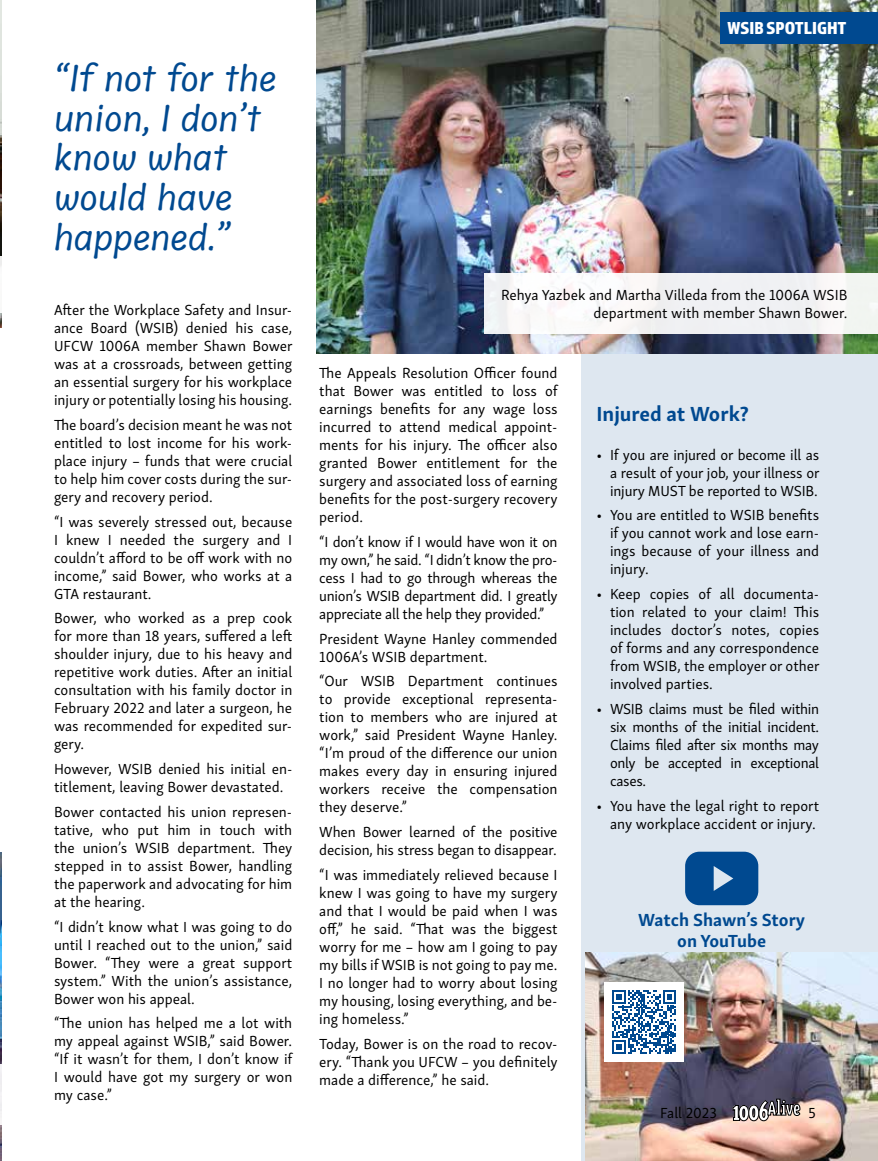
<style>
.page{position:relative;width:878px;height:1161px;background:#fff}
.page>*{position:absolute;margin:0;border:0;box-sizing:border-box;transform-origin:0 0}
.t1{font:33px/39.6px "Annai MN";color:#004990}
.t2{font:700 21px "Skolar Sans";color:#004990}
.t3{font:700 18px/21.6px "Skolar Sans";color:#004990;text-align:center}
.t4{font:18px "Almaq Refined";color:#fff}
.t5{font:15px/18px "Skolar Sans";color:#000;text-align:justify}
.s1{font-family:"Triplex Cond Serif OT";font-weight:900;font-size:32.55px;color:#fff}
.s2{font-family:"Triplex Cond Serif OT";font-weight:900;font-size:31.95px;color:#fff}
.s3{font-family:"Triplex Cond Serif OT";font-weight:900;font-size:32.7px;color:#fff}
.s4{font-family:"Triplex Cond Serif OT";font-weight:900;font-size:32.4px;color:#fff}
</style>
<div class="page">
<div style="left:581px;top:334px;width:297px;height:827px;background:#dee7f0"></div>
<img style="left:0;top:0;width:1px;height:328px">
<img style="left:316px;top:0;width:562px;height:353px">
<img style="left:585px;top:952px;width:293px;height:209px">
<div style="left:604px;top:982px;width:80px;height:80px;background:#fff"></div>
<svg style="left:612px;top:990px;width:64px;height:64px"></svg>
<div style="left:720px;top:12px;width:158px;height:32px;background:#004990"></div>
<img style="left:0;top:853px;width:1px;height:308px">
<hr style="left:0;top:1064px;width:1px;height:61px;background:#fff">
<div style="left:484px;top:274px;width:394px;height:60px;background:#f1f4f4"></div>
<hr style="left:0;top:257px;width:1px;height:56px;background:#fff">
<svg style="left:685px;top:852px;width:73px;height:53px"></svg>
<svg style="left:732px;top:1099px;width:68px;height:22px"></svg>
<h1 class="t1" style="left:54px;top:60px;width:224px">“If not for the union, I don’t know what would have happened.”</h1>
<p class="t5" style="left:54px;top:300px;width:240px">After the Workplace Safety and Insur&shy;ance Board (WSIB) denied his case, UFCW 1006A member Shawn Bower was at a crossroads, between getting an essential surgery for his workplace injury or potentially losing his housing.</p>
<p class="t5" style="left:54px;top:414px;width:240px">The board’s decision meant he was not entitled to lost income for his work&shy;place injury – funds that were crucial to help him cover costs during the sur&shy;gery and recovery period.</p>
<p class="t5" style="left:54px;top:511px;width:240px">“I was severely stressed out, because I knew I needed the surgery and I couldn’t afford to be off work with no income,” said Bower, who works at a GTA restaurant.</p>
<p class="t5" style="left:54px;top:608px;width:240px">Bower, who worked as a prep cook for more than 18 years, suffered a left shoulder injury, due to his heavy and repetitive work duties. After an initial consultation with his family doctor in February 2022 and later a surgeon, he was recommended for expedited sur&shy;gery.</p>
<p class="t5" style="left:54px;top:759px;width:240px">However, WSIB denied his initial en&shy;titlement, leaving Bower devastated.</p>
<p class="t5" style="left:54px;top:801px;width:240px">Bower contacted his union represen&shy;tative, who put him in touch with the union’s WSIB department. They stepped in to assist Bower, handling the paperwork and advocating for him at the hearing.</p>
<p class="t5" style="left:54px;top:916px;width:240px">“I didn’t know what I was going to do until I reached out to the union,” said Bower. “They were a great support system.” With the union’s assistance, Bower won his appeal.</p>
<p class="t5" style="left:54px;top:1013px;width:240px">“The union has helped me a lot with my appeal against WSIB,” said Bower. “If it wasn’t for them, I don’t know if I would have got my surgery or won my case.”</p>
<p class="t4" style="left:727px;top:17px;width:120px">WSIB SPOTLIGHT</p>
<p class="t5" style="left:501px;top:285px;width:348px;text-align:right">Rehya Yazbek and Martha Villeda from the 1006A WSIB department with member Shawn Bower.</p>
<p class="t5" style="left:319px;top:363px;width:240px">The Appeals Resolution Officer found that Bower was entitled to loss of earnings benefits for any wage loss incurred to attend medical appoint&shy;ments for his injury. The officer also granted Bower entitlement for the surgery and associated loss of earning benefits for the post-surgery recovery period.</p>
<p class="t5" style="left:319px;top:532px;width:240px">“I don’t know if I would have won it on my own,” he said. “I didn’t know the pro&shy;cess I had to go through whereas the union’s WSIB department did. I greatly appreciate all the help they provided.”</p>
<p class="t5" style="left:319px;top:628px;width:240px">President Wayne Hanley commended<br>1006A’s WSIB department.</p>
<p class="t5" style="left:319px;top:671px;width:240px">“Our WSIB Department continues to provide exceptional representa&shy;tion to members who are injured at work,” said President Wayne Hanley. “I’m proud of the difference our union makes every day in ensuring injured workers receive the compensation they deserve.”</p>
<p class="t5" style="left:319px;top:822px;width:240px">When Bower learned of the positive decision, his stress began to disappear.</p>
<p class="t5" style="left:319px;top:865px;width:240px">“I was immediately relieved because I knew I was going to have my surgery and that I would be paid when I was off,” he said. “That was the biggest worry for me – how am I going to pay my bills if WSIB is not going to pay me.<br>I no longer had to worry about losing my housing, losing everything, and be&shy;ing homeless.”</p>
<p class="t5" style="left:319px;top:1033px;width:240px">Today, Bower is on the road to recov&shy;ery. “Thank you UFCW – you definitely made a difference,” he said.</p>
<h2 class="t2" style="left:596px;top:397px;width:154px">Injured at Work?</h2>
<p class="t5" style="left:610px;top:444px;width:211px;text-indent:-14px">• If you are injured or become ill as a result of your job, your illness or injury MUST be reported to WSIB.</p>
<p class="t5" style="left:610px;top:505px;width:211px;text-indent:-14px">• You are entitled to WSIB benefits if you cannot work and lose earn&shy;ings because of your illness and injury.</p>
<p class="t5" style="left:610px;top:584px;width:211px;text-indent:-14px">• Keep copies of all documenta&shy;tion related to your claim! This includes doctor’s notes, copies of forms and any correspondence from WSIB, the employer or other involved parties.</p>
<p class="t5" style="left:610px;top:699px;width:211px;text-indent:-14px">• WSIB claims must be filed within six months of the initial incident.<br>Claims filed after six months may only be accepted in exceptional cases.</p>
<p class="t5" style="left:596px;top:795px;width:224px;text-align:right">• You have the legal right to report any workplace accident or injury.</p>
<p class="t3" style="left:638px;top:907px;width:168px">Watch Shawn’s Story on YouTube</p>
<p class="t5" style="left:660px;top:1103px;width:157px">Fall 2023 <span class="s1">1</span><span class="s2">0</span><span class="s3">0</span><span class="s4">6</span><sup>Aliv</sup><sup>e</sup> 5</p>
</div>
